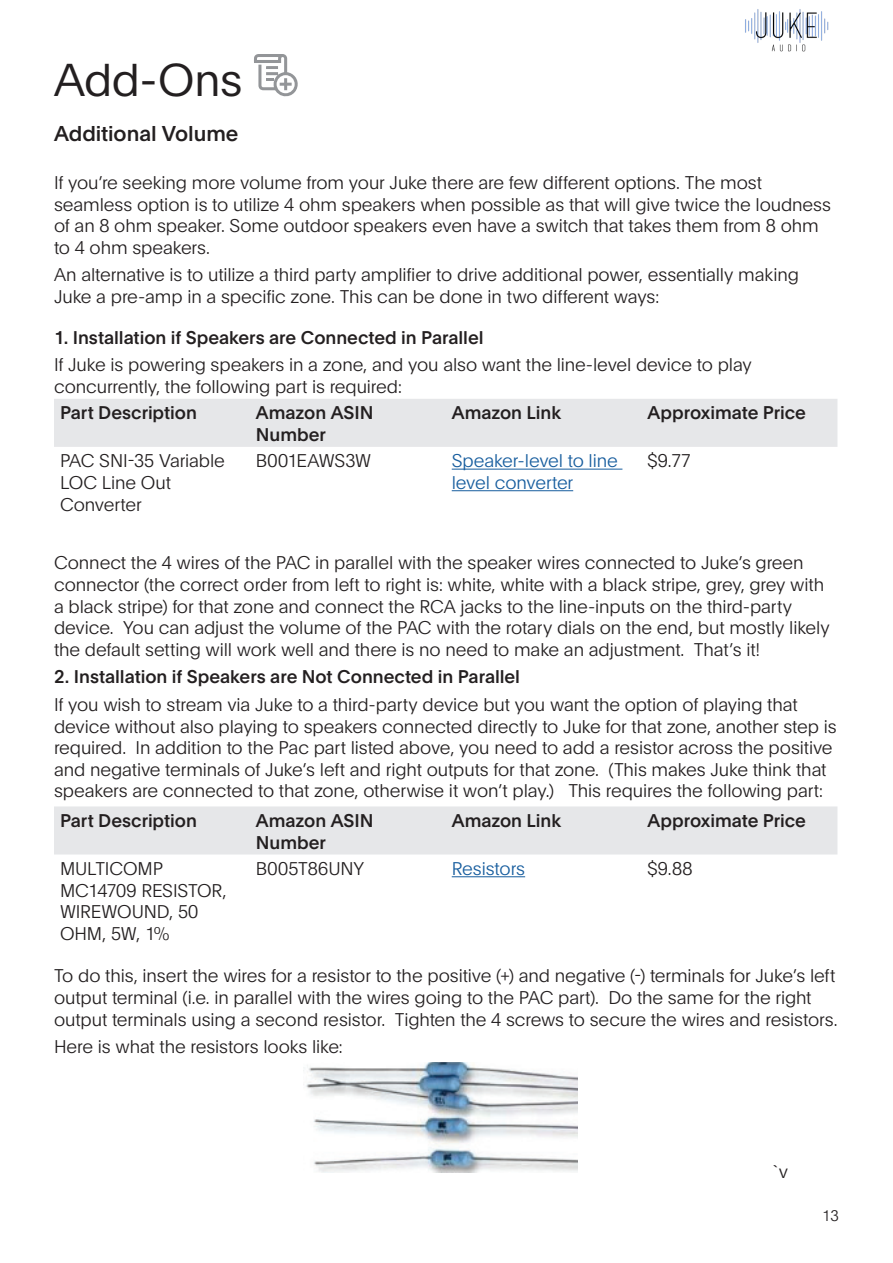
<style>
.page{position:relative;width:893px;height:1263px;background:#fff}
.page>*{position:absolute;margin:0;border:0;box-sizing:border-box;transform-origin:0 0}
.main_header{font:300 45px "Plain";letter-spacing:-.01em;color:#231f20}
.sub_header{font:500 21px "Plain";letter-spacing:-.005em;color:#231f20}
.body{font:100 18px/21.6px "Plain";letter-spacing:-.005em;color:#231f20}
.body-2{font:500 18px/21.6px "Plain";letter-spacing:-.005em;color:#231f20}
.body-3{font:100 18px/21.6px "Plain";letter-spacing:-.005em;color:#175d9e}
.t1{font:100 15px "Plain";color:#231f20}
</style>
<div class="page">
<img style="left:745px;top:9px;width:84px;height:43px">
<svg style="left:254px;top:54px;width:44px;height:43px"></svg>
<div style="left:54px;top:399px;width:783px;height:48px;background:#e6e7e9"></div>
<hr style="left:452px;top:469px;width:170px;height:1px;background:#175d9e">
<hr style="left:452px;top:490px;width:121px;height:1px;background:#175d9e">
<div style="left:54px;top:806px;width:783px;height:48px;background:#e6e7e9"></div>
<hr style="left:452px;top:876px;width:73px;height:1px;background:#175d9e">
<img style="left:306px;top:1063px;width:271px;height:110px">
<p class="main_header" style="left:54px;top:48px;width:190px">Add-Ons</p>
<p class="sub_header" style="left:54px;top:119px;width:186px">Additional Volume</p>
<p class="body" style="left:54px;top:171px;width:779px">If you’re seeking more volume from your Juke there are few different options. The most seamless option is to utilize 4 ohm speakers when possible as that will give twice the loudness of an 8 ohm speaker. Some outdoor speakers even have a switch that takes them from 8 ohm to 4 ohm speakers.</p>
<p class="body" style="left:54px;top:263px;width:746px">An alternative is to utilize a third party amplifier to drive additional power, essentially making<br>Juke a pre-amp in a specific zone. This can be done in two different ways:</p>
<p class="body-2" style="left:54px;top:326px;width:431px">1. Installation if Speakers are Connected in Parallel</p>
<p class="body" style="left:54px;top:353px;width:699px">If Juke is powering speakers in a zone, and you also want the line-level device to play concurrently, the following part is required:</p>
<p class="body-2" style="left:60px;top:401px;width:138px">Part Description</p>
<p class="body-2" style="left:256px;top:401px;width:119px">Amazon ASIN<br>Number</p>
<p class="body-2" style="left:452px;top:401px;width:111px">Amazon Link</p>
<p class="body-2" style="left:648px;top:401px;width:160px">Approximate Price</p>
<p class="body" style="left:60px;top:449px;width:166px">PAC SNI-35 Variable<br>LOC Line Out<br>Converter</p>
<p class="body" style="left:256px;top:449px;width:117px">B001EAWS3W</p>
<p class="body-3" style="left:452px;top:449px;width:167px">Speaker-level to line level converter</p>
<p class="body" style="left:648px;top:449px;width:45px">$9.77</p>
<p class="body" style="left:54px;top:551px;width:777px">Connect the 4 wires of the PAC in parallel with the speaker wires connected to Juke’s green connector (the correct order from left to right is: white, white with a black stripe, grey, grey with a black stripe) for that zone and connect the RCA jacks to the line-inputs on the third-party device. You can adjust the volume of the PAC with the rotary dials on the end, but mostly likely the default setting will work well and there is no need to make an adjustment. That’s it!</p>
<p class="body-2" style="left:54px;top:665px;width:468px">2. Installation if Speakers are Not Connected in Parallel</p>
<p class="body" style="left:54px;top:693px;width:784px">If you wish to stream via Juke to a third-party device but you want the option of playing that device without also playing to speakers connected directly to Juke for that zone, another step is required. In addition to the Pac part listed above, you need to add a resistor across the positive and negative terminals of Juke’s left and right outputs for that zone. (This makes Juke think that speakers are connected to that zone, otherwise it won’t play.) This requires the following part:</p>
<p class="body-2" style="left:60px;top:809px;width:138px">Part Description</p>
<p class="body-2" style="left:256px;top:809px;width:119px">Amazon ASIN<br>Number</p>
<p class="body-2" style="left:452px;top:809px;width:111px">Amazon Link</p>
<p class="body-2" style="left:648px;top:809px;width:160px">Approximate Price</p>
<p class="body" style="left:60px;top:857px;width:168px">MULTICOMP<br>MC14709 RESISTOR,<br>WIREWOUND, 50<br>OHM, 5W, 1%</p>
<p class="body" style="left:256px;top:857px;width:110px">B005T86UNY</p>
<p class="body-3" style="left:452px;top:857px;width:75px">Resistors</p>
<p class="body" style="left:648px;top:857px;width:46px">$9.88</p>
<p class="body" style="left:54px;top:964px;width:785px">To do this, insert the wires for a resistor to the positive (+) and negative (-) terminals for Juke’s left output terminal (i.e. in parallel with the wires going to the PAC part). Do the same for the right output terminals using a second resistor. Tighten the 4 screws to secure the wires and resistors.</p>
<p class="body" style="left:54px;top:1035px;width:290px">Here is what the resistors looks like:</p>
<p class="body" style="left:772px;top:1160px;width:18px">`v</p>
<p class="t1" style="left:822px;top:1205px;width:18px">13</p>
</div>
